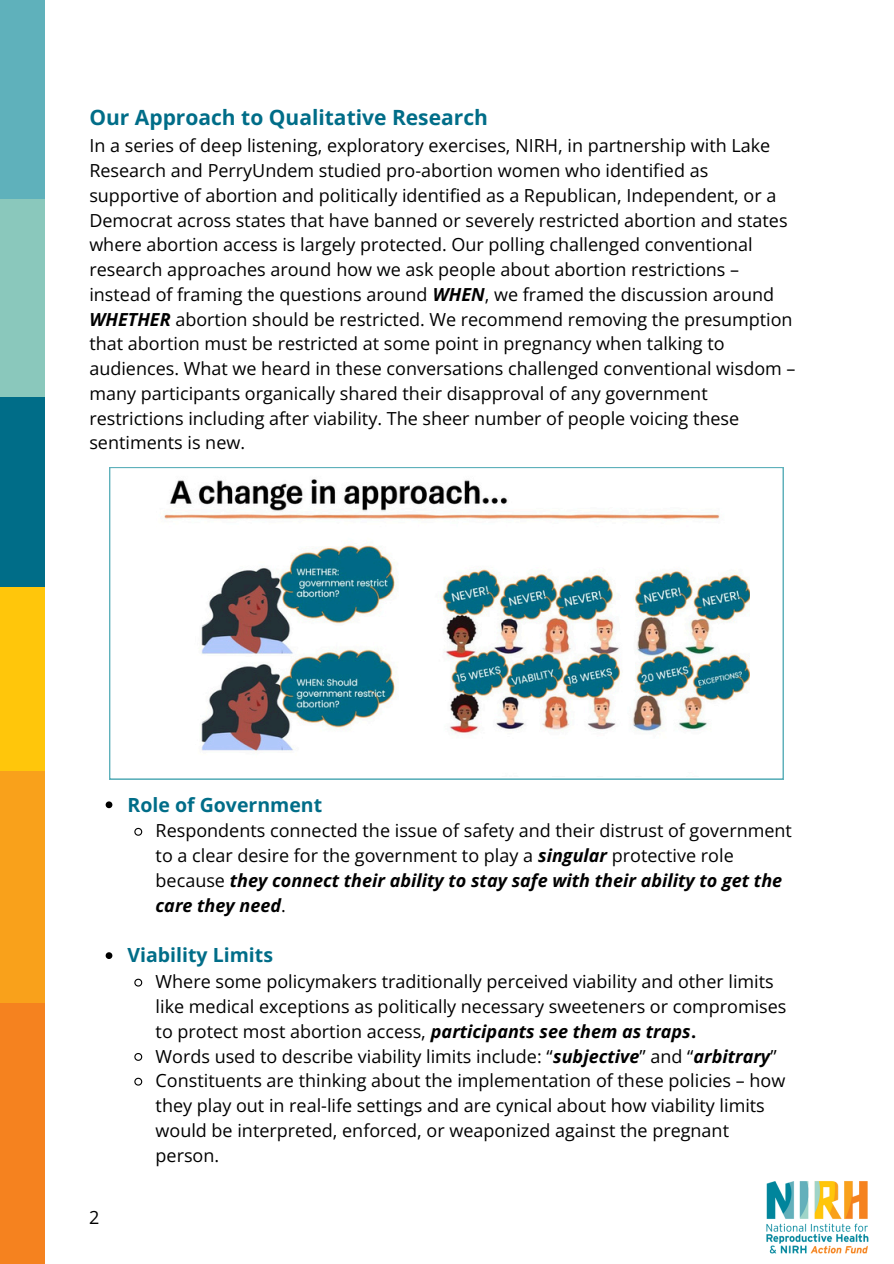
<style>
.page{position:relative;width:894px;height:1264px;background:#fff}
.page>*{position:absolute;margin:0;border:0;box-sizing:border-box;transform-origin:0 0}
.t1{font:700 21px "Open Sans";color:#006d88}
.t2{font:700 19.5px "Open Sans";color:#006d88}
.t3{font:18px/24.8px "Open Sans";color:#000}
.s1{font-weight:700;font-style:italic}
.s2{font-weight:700}
</style>
<div class="page">
<div style="left:0;top:0;width:44px;height:260px;background:#5fb1bb"></div>
<div style="left:0;top:199px;width:44px;height:273px;background:#8ac8bc"></div>
<div style="left:0;top:397px;width:44px;height:273px;background:#006d88"></div>
<div style="left:0;top:587px;width:44px;height:274px;background:#ffc60b"></div>
<div style="left:0;top:771px;width:44px;height:274px;background:#f9a11b"></div>
<div style="left:0;top:1003px;width:44px;height:260px;background:#f5821f"></div>
<img style="left:766px;top:1181px;width:103px;height:73px">
<svg style="left:109px;top:467px;width:674px;height:312px"></svg>
<img style="left:137px;top:470px;width:612px;height:306px">
<svg style="left:106px;top:801px;width:6px;height:7px"></svg>
<svg style="left:134px;top:827px;width:9px;height:9px"></svg>
<svg style="left:106px;top:952px;width:6px;height:7px"></svg>
<svg style="left:134px;top:978px;width:9px;height:9px"></svg>
<svg style="left:134px;top:1053px;width:9px;height:8px"></svg>
<svg style="left:134px;top:1077px;width:9px;height:9px"></svg>
<p class="t1" style="left:89px;top:103px;width:400px">Our Approach to Qualitative Research</p>
<p class="t3" style="left:89px;top:133px;width:707px">In a series of deep listening, exploratory exercises, NIRH, in partnership with Lake Research and PerryUndem studied pro-abortion women who identified as supportive of abortion and politically identified as a Republican, Independent, or a Democrat across states that have banned or severely restricted abortion and states where abortion access is largely protected. Our polling challenged conventional research approaches around how we ask people about abortion restrictions – instead of framing the questions around <span class="s1">WHEN</span>, we framed the discussion around <span class="s1">WHETHER</span> abortion should be restricted. We recommend removing the presumption that abortion must be restricted at some point in pregnancy when talking to audiences. What we heard in these conversations challenged conventional wisdom – many participants organically shared their disapproval of any government restrictions including after viability. The sheer number of people voicing these sentiments is new.</p>
<p class="t3" style="left:89px;top:1204px;width:12px">2</p>
<p class="t2" style="left:127px;top:790px;width:196px">Role of Government</p>
<p class="t3" style="left:155px;top:818px;width:637px">Respondents connected the issue of safety and their distrust of government to a clear desire for the government to play a <span class="s1">singular</span> protective role because <span class="s1">they connect their ability to stay safe with their ability to get the care they need</span>.</p>
<p class="t2" style="left:127px;top:941px;width:147px">Viability Limits</p>
<p class="t3" style="left:155px;top:968px;width:632px">Where some policymakers traditionally perceived viability and other limits like medical exceptions as politically necessary sweeteners or compromises to protect most abortion access, <span class="s1">participants see them as traps</span><span class="s2">.</span></p>
<p class="t3" style="left:155px;top:1043px;width:622px">Words used to describe viability limits include: “<span class="s1">subjective</span>” and “<span class="s1">arbitrary</span>”</p>
<p class="t3" style="left:155px;top:1067px;width:631px">Constituents are thinking about the implementation of these policies – how they play out in real-life settings and are cynical about how viability limits would be interpreted, enforced, or weaponized against the pregnant person.</p>
</div>
